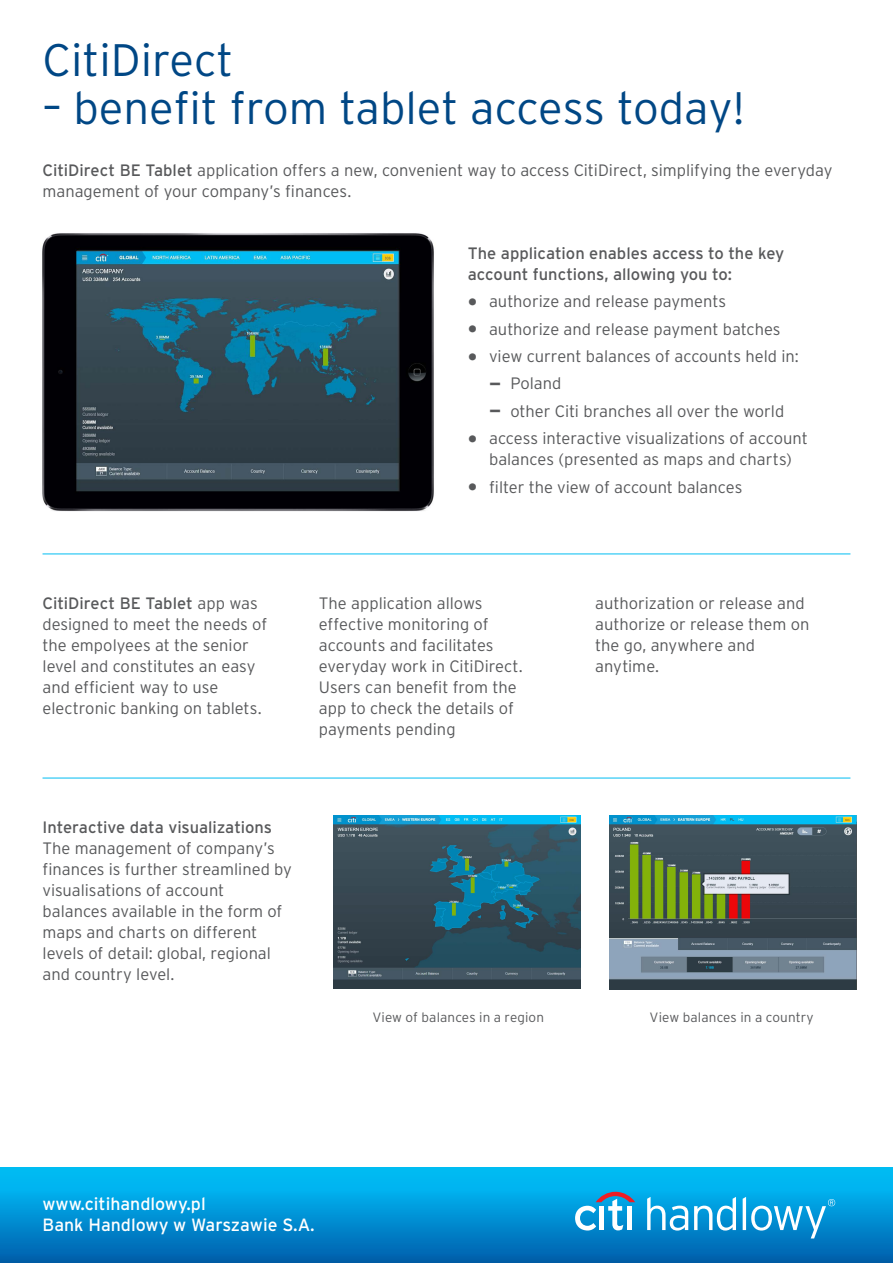
<style>
.page{position:relative;width:893px;height:1263px;background:#fff}
.page>*{position:absolute;margin:0;border:0;box-sizing:border-box;transform-origin:0 0}
.t1{font:300 45.45px "Interstate Pl";color:#004785}
.t2{font:17.7px/21.3px "Interstate Pl";color:#fff}
.t3{font:300 16.5px/21px "Interstate Pl";color:#58595b}
.t4{font:16.5px/21px "Interstate Pl";color:#58595b}
.t5{font:300 13.5px "Interstate Pl";letter-spacing:.01em;color:#58595b}
.s1{font-weight:400}
.s2{font-weight:700;font-size:19.5px}
</style>
<div class="page">
<div style="left:0;top:1167px;width:893px;height:96px;background:linear-gradient(to bottom,#00c7fe,#0060ad)"></div>
<svg style="left:647px;top:1197px;width:41px;height:33px"></svg>
<svg style="left:694px;top:1197px;width:42px;height:33px"></svg>
<svg style="left:575px;top:1192px;width:60px;height:38px"></svg>
<div style="left:627px;top:1206px;width:5px;height:24px;background:#fff"></div>
<svg style="left:743px;top:1197px;width:92px;height:41px;background:#33a7dd"></svg>
<hr style="left:43px;top:778px;width:807px;height:1px;background:#00bdf2">
<hr style="left:43px;top:553px;width:807px;height:1px;background:#00bdf2">
<img style="left:42px;top:233px;width:392px;height:278px">
<img style="left:333px;top:816px;width:248px;height:173px">
<img style="left:610px;top:816px;width:247px;height:173px">
<h1 class="t1" style="left:43px;top:34px;width:192px">CitiDirect</h1>
<h1 class="t1" style="left:43px;top:82px;width:704px">– benefit from tablet access today!</h1>
<p class="t3" style="left:43px;top:159px;width:791px"><span class="s1">CitiDirect BE Tablet</span> application offers a new, convenient way to access CitiDirect, simplifying the everyday management of your company’s finances.</p>
<p class="t4" style="left:468px;top:242px;width:318px">The application enables access to the key account functions, allowing you to:</p>
<p class="t3" style="left:468px;top:291px;width:260px"><span class="s2">•</span> authorize and release payments</p>
<p class="t3" style="left:468px;top:318px;width:314px"><span class="s2">•</span> authorize and release payment batches</p>
<p class="t3" style="left:468px;top:346px;width:332px"><span class="s2">•</span> view current balances of accounts held in:</p>
<p class="t3" style="left:489px;top:373px;width:74px"><span class="s2">—</span> Poland</p>
<p class="t3" style="left:489px;top:400px;width:297px"><span class="s2">—</span> other Citi branches all over the world</p>
<p class="t3" style="left:468px;top:428px;width:341px;text-align:center"><span class="s2">•</span> access interactive visualizations of account balances (presented as maps and charts)</p>
<p class="t3" style="left:468px;top:476px;width:276px"><span class="s2">•</span> filter the view of account balances</p>
<p class="t3" style="left:43px;top:592px;width:226px"><span class="s1">CitiDirect BE Tablet</span> app was designed to meet the needs of the empolyees at the senior level and constitutes an easy and efficient way to use electronic banking on tablets.</p>
<p class="t3" style="left:319px;top:592px;width:205px">The application allows effective monitoring of accounts and facilitates everyday work in CitiDirect.<br>Users can benefit from the app to check the details of payments pending</p>
<p class="t3" style="left:595px;top:592px;width:216px">authorization or release and authorize or release them on the go, anywhere and anytime.</p>
<p class="t4" style="left:43px;top:816px;width:231px">Interactive data visualizations</p>
<p class="t3" style="left:43px;top:837px;width:251px">The management of company’s finances is further streamlined by visualisations of account balances available in the form of maps and charts on different levels of detail: global, regional and country level.</p>
<p class="t5" style="left:372px;top:1010px;width:173px">View of balances in a region</p>
<p class="t5" style="left:650px;top:1010px;width:166px">View balances in a country</p>
<p class="t2" style="left:43px;top:1193px;width:274px">www.citihandlowy.pl<br>Bank Handlowy w Warszawie S.A.</p>
</div>
